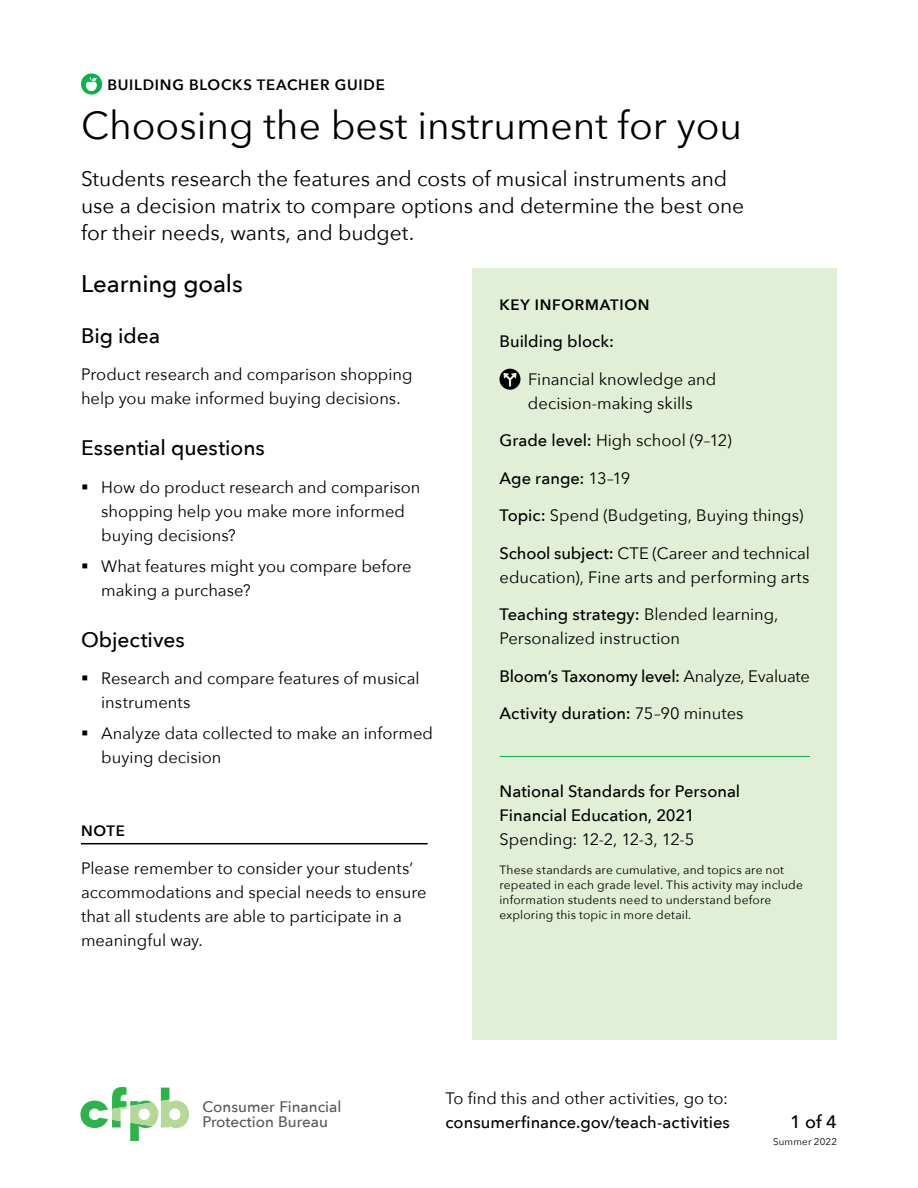
<style>
.page{position:relative;width:918px;height:1188px;background:#fff}
.page>*{position:absolute;margin:0;border:0;box-sizing:border-box;transform-origin:0 0}
.t1{font:39px "Avenir Next";color:#000}
.t2{font:500 24px "Avenir Next";letter-spacing:-.005em;color:#000}
.t3{font:21px/27px "Avenir Next";letter-spacing:-.005em;color:#000}
.t4{font:500 21px "Avenir Next";letter-spacing:-.005em;color:#000}
.t5{font:500 18px "Avenir Next";color:#000}
.t6{font:16.5px/24px "Avenir Next";color:#000}
.t7{font:500 16.5px/24px "Avenir Next";color:#000}
.t8{font:500 15.3px/15.5px "Avenir Next";color:#58595b}
.t9{font:600 15px "Avenir Next";letter-spacing:.05em;color:#000}
.t10{font:12px/15px "Avenir Next";letter-spacing:.015em;color:#000}
.t11{font:9.75px "Avenir Next";letter-spacing:.02em;color:#000}
.s1{font-weight:500}
.s2{font-weight:400}
</style>
<div class="page">
<svg style="left:81px;top:73px;width:21px;height:22px"></svg>
<svg style="left:85px;top:76px;width:13px;height:15px"></svg>
<hr style="left:81px;top:843px;width:347px;height:1px;background:#000">
<div style="left:472px;top:268px;width:365px;height:772px;background:#e0efd6"></div>
<hr style="left:500px;top:756px;width:310px;height:1px;background:#0db14b">
<svg style="left:500px;top:369px;width:20px;height:21px"></svg>
<svg style="left:80px;top:1087px;width:109px;height:54px"></svg>
<p class="t9" style="left:107px;top:72px;width:279px">BUILDING BLOCKS TEACHER GUIDE</p>
<h1 class="t1" style="left:81px;top:92px;width:663px">Choosing the best instrument for you</h1>
<p class="t3" style="left:81px;top:164px;width:665px">Students research the features and costs of musical instruments and use a decision matrix to compare options and determine the best one for their needs, wants, and budget.</p>
<h2 class="t2" style="left:81px;top:263px;width:163px">Learning goals</h2>
<p class="t4" style="left:81px;top:318px;width:81px">Big idea</p>
<p class="t6" style="left:81px;top:362px;width:333px">Product research and comparison shopping help you make informed buying decisions.</p>
<p class="t4" style="left:81px;top:430px;width:185px">Essential questions</p>
<p class="t6" style="left:101px;top:474px;width:321px;text-indent:-20px">▪ How do product research and comparison shopping help you make more informed buying decisions?</p>
<p class="t6" style="left:101px;top:553px;width:312px;text-indent:-20px">▪ What features might you compare before making a purchase?</p>
<p class="t4" style="left:81px;top:621px;width:105px">Objectives</p>
<p class="t6" style="left:101px;top:666px;width:320px;text-indent:-20px">▪ Research and compare features of musical instruments</p>
<p class="t6" style="left:101px;top:720px;width:333px;text-indent:-20px">▪ Analyze data collected to make an informed buying decision</p>
<p class="t9" style="left:500px;top:292px;width:152px">KEY INFORMATION</p>
<p class="t7" style="left:500px;top:329px;width:116px">Building block:</p>
<p class="t6" style="left:528px;top:366px;width:190px">Financial knowledge and decision-making skills</p>
<p class="t6" style="left:500px;top:428px;width:234px"><span class="s1">Grade level:</span> High school (9–12)</p>
<p class="t7" style="left:500px;top:466px;width:133px">Age range: <span class="s2">13–19</span></p>
<p class="t6" style="left:500px;top:503px;width:305px"><span class="s1">Topic:</span> Spend (Budgeting, Buying things)</p>
<p class="t6" style="left:500px;top:540px;width:312px"><span class="s1">School subject:</span> CTE (Career and technical education), Fine arts and performing arts</p>
<p class="t6" style="left:500px;top:602px;width:281px"><span class="s1">Teaching strategy:</span> Blended learning,<br>Personalized instruction</p>
<p class="t7" style="left:500px;top:664px;width:312px">Bloom’s Taxonomy level: <span class="s2">Analyze, Evaluate</span></p>
<p class="t7" style="left:500px;top:701px;width:246px">Activity duration: <span class="s2">75–90 minutes</span></p>
<p class="t9" style="left:81px;top:818px;width:45px">NOTE</p>
<p class="t6" style="left:81px;top:855px;width:347px">Please remember to consider your students’ accommodations and special needs to ensure that all students are able to participate in a meaningful way.</p>
<p class="t7" style="left:500px;top:779px;width:242px">National Standards for Personal<br>Financial Education, 2021</p>
<p class="t6" style="left:500px;top:827px;width:196px">Spending: 12-2, 12-3, 12-5</p>
<p class="t10" style="left:500px;top:862px;width:305px">These standards are cumulative, and topics are not repeated in each grade level. This activity may include information students need to understand before exploring this topic in more detail.</p>
<p class="t8" style="left:203px;top:1098px;width:140px">Consumer Financial<br>Protection Bureau</p>
<p class="t6" style="left:446px;top:1085px;width:284px">To find this and other activities, go to:</p>
<p class="t7" style="left:446px;top:1109px;width:286px">consumerfinance.gov/teach-activities</p>
<p class="t5" style="left:790px;top:1106px;width:48px">1 of 4</p>
<p class="t11" style="left:773px;top:1133px;width:65px">Summer 2022</p>
</div>
